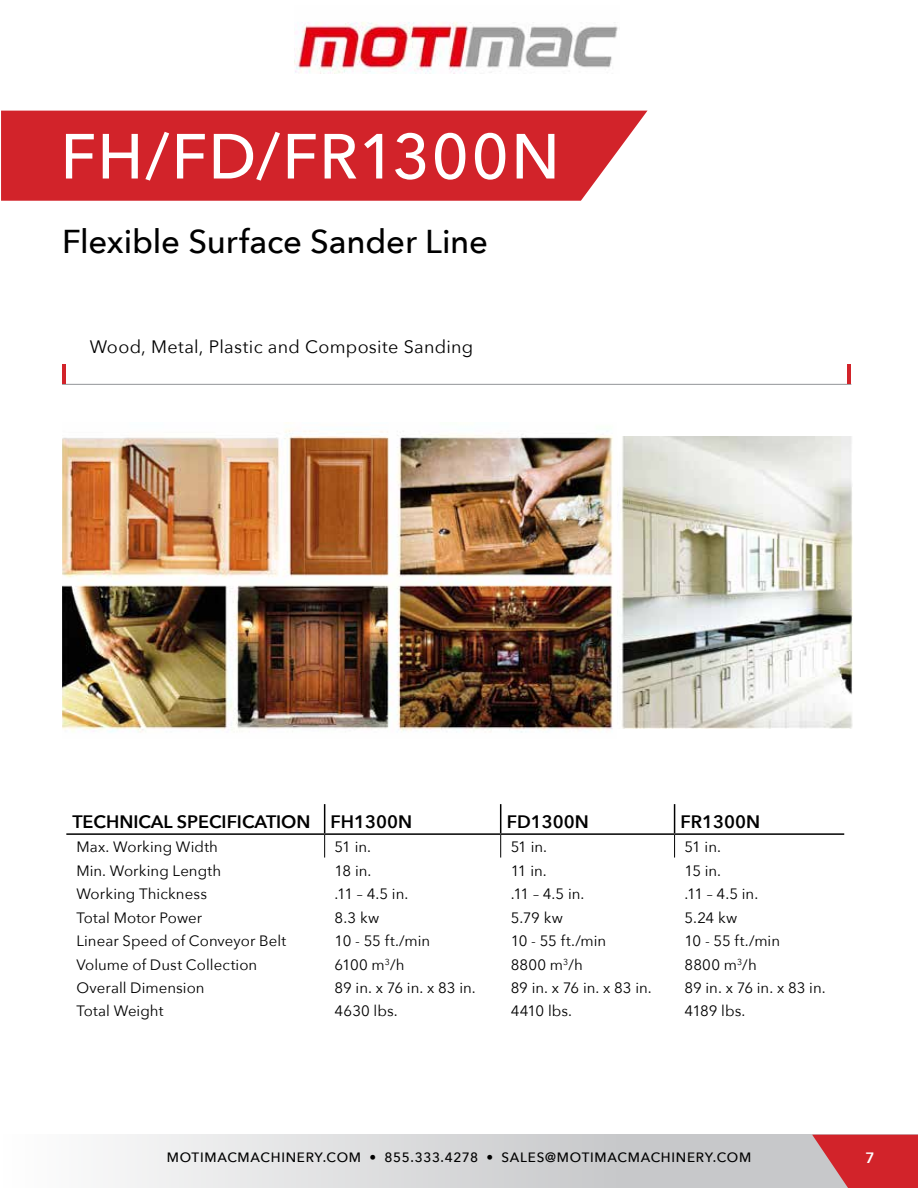
<style>
.page{position:relative;width:918px;height:1188px;background:#fff}
.page>*{position:absolute;margin:0;border:0;box-sizing:border-box;transform-origin:0 0}
.t1{font:500 63px "Avenir Next";letter-spacing:.015em;color:#fff}
.t2{font:500 33px "Avenir Next";letter-spacing:-.005em;color:#000}
.t3{font:600 18px "Avenir Next";color:#000}
.t4{font:18px "Avenir Next";letter-spacing:.015em;color:#000}
.t5{font:15px "Avenir Next";color:#000}
.t6{font:600 15px "Avenir Next";color:#fff}
.t7{font:500 13.5px "Avenir Next";letter-spacing:.055em;color:#000}
</style>
<div class="page">
<div style="left:0;top:1135px;width:918px;height:53px;background:#c7c8ca"></div>
<svg style="left:812px;top:1135px;width:106px;height:53px"></svg>
<div style="left:0;top:1135px;width:672px;height:53px;background:linear-gradient(to right,#fefefe,#c3c4c6)"></div>
<hr style="left:0;top:1135px;width:1px;height:53px;background:#fff">
<img style="left:295px;top:22px;width:323px;height:52px">
<div style="left:1px;top:111px;width:646px;height:90px;background:#d2232a"></div>
<hr style="left:66px;top:833px;width:259px;height:2px;background:#000">
<hr style="left:325px;top:833px;width:176px;height:2px;background:#000">
<hr style="left:501px;top:833px;width:174px;height:2px;background:#000">
<hr style="left:675px;top:833px;width:169px;height:2px;background:#000">
<svg style="left:324px;top:804px;width:1px;height:54px"></svg>
<svg style="left:500px;top:804px;width:1px;height:54px"></svg>
<svg style="left:674px;top:804px;width:1px;height:54px"></svg>
<img style="left:62px;top:422px;width:551px;height:311px">
<img style="left:618px;top:437px;width:234px;height:291px">
<hr style="left:62px;top:384px;width:789px;height:1px;background:#939598">
<hr style="left:62px;top:364px;width:4px;height:20px;background:#d2232a">
<hr style="left:847px;top:364px;width:4px;height:20px;background:#d2232a">
<h1 class="t1" style="left:61px;top:103px;width:501px">FH/FD/FR1300N</h1>
<h2 class="t2" style="left:62px;top:214px;width:428px">Flexible Surface Sander Line</h2>
<p class="t4" style="left:90px;top:331px;width:385px">Wood, Metal, Plastic and Composite Sanding</p>
<p class="t3" style="left:72px;top:806px;width:341px">TECHNICAL SPECIFICATION FH1300N</p>
<p class="t3" style="left:507px;top:806px;width:84px">FD1300N</p>
<p class="t3" style="left:681px;top:806px;width:81px">FR1300N</p>
<p class="t5" style="left:76px;top:834px;width:143px">Max. Working Width</p>
<p class="t5" style="left:335px;top:834px;width:38px">51 in.</p>
<p class="t5" style="left:511px;top:834px;width:38px">51 in.</p>
<p class="t5" style="left:685px;top:834px;width:38px">51 in.</p>
<p class="t5" style="left:76px;top:858px;width:146px">Min. Working Length</p>
<p class="t5" style="left:335px;top:858px;width:38px">18 in.</p>
<p class="t5" style="left:511px;top:858px;width:38px">11 in.</p>
<p class="t5" style="left:685px;top:858px;width:38px">15 in.</p>
<p class="t5" style="left:76px;top:881px;width:132px">Working Thickness</p>
<p class="t5" style="left:335px;top:881px;width:75px">.11 – 4.5 in.</p>
<p class="t5" style="left:511px;top:881px;width:75px">.11 – 4.5 in.</p>
<p class="t5" style="left:685px;top:881px;width:75px">.11 – 4.5 in.</p>
<p class="t5" style="left:76px;top:905px;width:127px">Total Motor Power</p>
<p class="t5" style="left:335px;top:905px;width:46px">8.3 kw</p>
<p class="t5" style="left:511px;top:905px;width:54px">5.79 kw</p>
<p class="t5" style="left:685px;top:905px;width:54px">5.24 kw</p>
<p class="t5" style="left:76px;top:928px;width:211px">Linear Speed of Conveyor Belt</p>
<p class="t5" style="left:335px;top:928px;width:97px">10 - 55 ft./min</p>
<p class="t5" style="left:511px;top:928px;width:97px">10 - 55 ft./min</p>
<p class="t5" style="left:685px;top:928px;width:97px">10 - 55 ft./min</p>
<p class="t5" style="left:76px;top:952px;width:182px">Volume of Dust Collection</p>
<p class="t5" style="left:335px;top:952px;width:72px">6100 m<sup>3</sup>/h</p>
<p class="t5" style="left:511px;top:952px;width:74px">8800 m<sup>3</sup>/h</p>
<p class="t5" style="left:685px;top:952px;width:74px">8800 m<sup>3</sup>/h</p>
<p class="t5" style="left:76px;top:975px;width:130px">Overall Dimension</p>
<p class="t5" style="left:335px;top:975px;width:143px">89 in. x 76 in. x 83 in.</p>
<p class="t5" style="left:511px;top:975px;width:143px">89 in. x 76 in. x 83 in.</p>
<p class="t5" style="left:685px;top:975px;width:143px">89 in. x 76 in. x 83 in.</p>
<p class="t5" style="left:76px;top:998px;width:89px">Total Weight</p>
<p class="t5" style="left:335px;top:998px;width:65px">4630 lbs.</p>
<p class="t5" style="left:511px;top:998px;width:63px">4410 lbs.</p>
<p class="t5" style="left:685px;top:998px;width:62px">4189 lbs.</p>
<p class="t7" style="left:167px;top:1145px;width:586px">MOTIMACMACHINERY.COM • 855.333.4278 • SALES@MOTIMACMACHINERY.COM</p>
<p class="t6" style="left:865px;top:1144px;width:11px">7</p>
</div>
